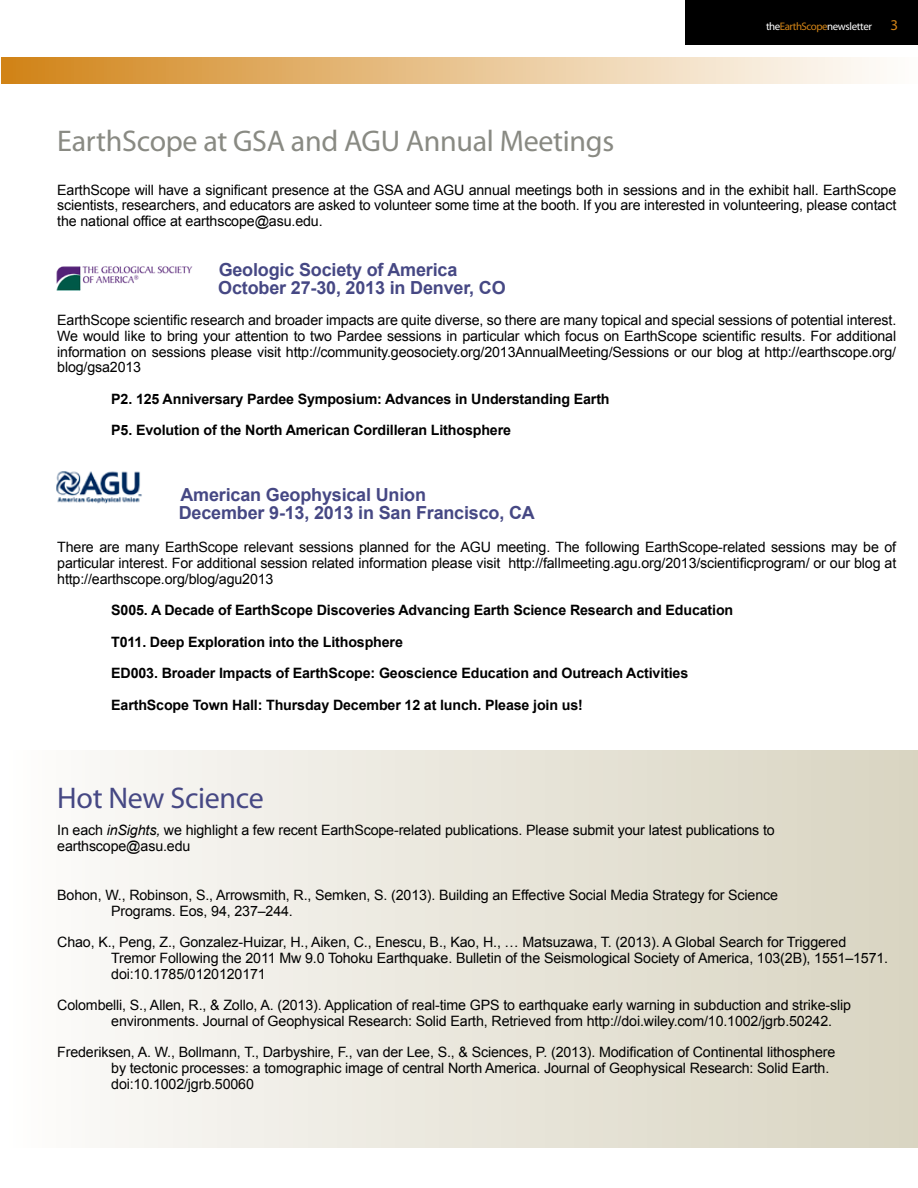
<style>
.page{position:relative;width:918px;height:1188px;background:#fff}
.page>*{position:absolute;margin:0;border:0;box-sizing:border-box;transform-origin:0 0}
.t1{font:30px "Myriad Pro";letter-spacing:-.01em;color:#898a83}
.t2{font:30px "Myriad Pro";letter-spacing:-.01em;color:#464884}
.t3{font:700 18px/18px "Arial";letter-spacing:-.01em;color:#464884}
.t4{font:14.25px/15.8px "Arial";letter-spacing:-.01em;color:#000}
.t5{font:700 14.25px "Arial";letter-spacing:-.01em;color:#000}
.t6{font:10.95px "Myriad Pro";letter-spacing:-.045em;color:#fff}
.s1{color:#d18316}
.s2{font-size:15px;color:#d18316}
.s3{font-style:italic}
</style>
<div class="page">
<div style="left:685px;top:0;width:233px;height:44px;background:#000"></div>
<div style="left:1px;top:751px;width:917px;height:397px;background:linear-gradient(to right,#fcfcfb,#d8d4c0)"></div>
<div style="left:1px;top:57px;width:917px;height:26px;background:linear-gradient(to right,#d1851a,#fff)"></div>
<img style="left:56px;top:471px;width:86px;height:33px">
<img style="left:56px;top:266px;width:137px;height:25px">
<p class="t6" style="left:766px;top:19px;width:134px">the <span class="s1">EarthScope</span> newsletter <span class="s2">3</span></p>
<h1 class="t1" style="left:57px;top:122px;width:559px">EarthScope at GSA and AGU Annual Meetings</h1>
<p class="t4" style="left:57px;top:182px;width:841px;text-align:justify">EarthScope will have a significant presence at the GSA and AGU annual meetings both in sessions and in the exhibit hall. EarthScope scientists, researchers, and educators are asked to volunteer some time at the booth. If you are interested in volunteering, please contact the national office at earthscope@asu.edu.</p>
<p class="t3" style="left:218px;top:261px;width:289px">Geologic Society of America<br>October 27-30, 2013 in Denver, CO</p>
<p class="t4" style="left:57px;top:312px;width:841px;text-align:justify">EarthScope scientific research and broader impacts are quite diverse, so there are many topical and special sessions of potential interest.<br>We would like to bring your attention to two Pardee sessions in particular which focus on EarthScope scientific results. For additional information on sessions please visit http://community.geosociety.org/2013AnnualMeeting/Sessions or our blog at http://earthscope.org/ blog/gsa2013</p>
<p class="t5" style="left:111px;top:389px;width:500px">P2. 125 Anniversary Pardee Symposium: Advances in Understanding Earth</p>
<p class="t5" style="left:111px;top:421px;width:401px">P5. Evolution of the North American Cordilleran Lithosphere</p>
<p class="t3" style="left:179px;top:486px;width:358px">American Geophysical Union<br>December 9-13, 2013 in San Francisco, CA</p>
<p class="t4" style="left:57px;top:540px;width:841px;text-align:justify">There are many EarthScope relevant sessions planned for the AGU meeting. The following EarthScope-related sessions may be of particular interest. For additional session related information please visit http://fallmeeting.agu.org/2013/scientificprogram/ or our blog at http://earthscope.org/blog/agu2013</p>
<p class="t5" style="left:111px;top:601px;width:624px">S005. A Decade of EarthScope Discoveries Advancing Earth Science Research and Education</p>
<p class="t5" style="left:111px;top:632px;width:293px">T011. Deep Exploration into the Lithosphere</p>
<p class="t5" style="left:111px;top:664px;width:579px">ED003. Broader Impacts of EarthScope: Geoscience Education and Outreach Activities</p>
<p class="t5" style="left:111px;top:695px;width:473px">EarthScope Town Hall: Thursday December 12 at lunch. Please join us!</p>
<h1 class="t2" style="left:57px;top:779px;width:208px">Hot New Science</h1>
<p class="t4" style="left:57px;top:823px;width:719px">In each <span class="s3">inSights,</span> we highlight a few recent EarthScope-related publications. Please submit your latest publications to earthscope@asu.edu</p>
<p class="t4" style="left:111px;top:887px;width:668px;text-indent:-54px">Bohon, W., Robinson, S., Arrowsmith, R., Semken, S. (2013). Building an Effective Social Media Strategy for Science<br>Programs. Eos, 94, 237–244.</p>
<p class="t4" style="left:111px;top:934px;width:779px;text-indent:-54px">Chao, K., Peng, Z., Gonzalez-Huizar, H., Aiken, C., Enescu, B., Kao, H., … Matsuzawa, T. (2013). A Global Search for Triggered<br>Tremor Following the 2011 Mw 9.0 Tohoku Earthquake. Bulletin of the Seismological Society of America, 103(2B), 1551–1571. doi:10.1785/0120120171</p>
<p class="t4" style="left:111px;top:997px;width:741px;text-indent:-54px">Colombelli, S., Allen, R., &amp; Zollo, A. (2013). Application of real-time GPS to earthquake early warning in subduction and strike-slip environments. Journal of Geophysical Research: Solid Earth, Retrieved from http://doi.wiley.com/10.1002/jgrb.50242.</p>
<p class="t4" style="left:111px;top:1045px;width:726px;text-indent:-54px">Frederiksen, A. W., Bollmann, T., Darbyshire, F., van der Lee, S., &amp; Sciences, P. (2013). Modification of Continental lithosphere by tectonic processes: a tomographic image of central North America. Journal of Geophysical Research: Solid Earth. doi:10.1002/jgrb.50060</p>
</div>
